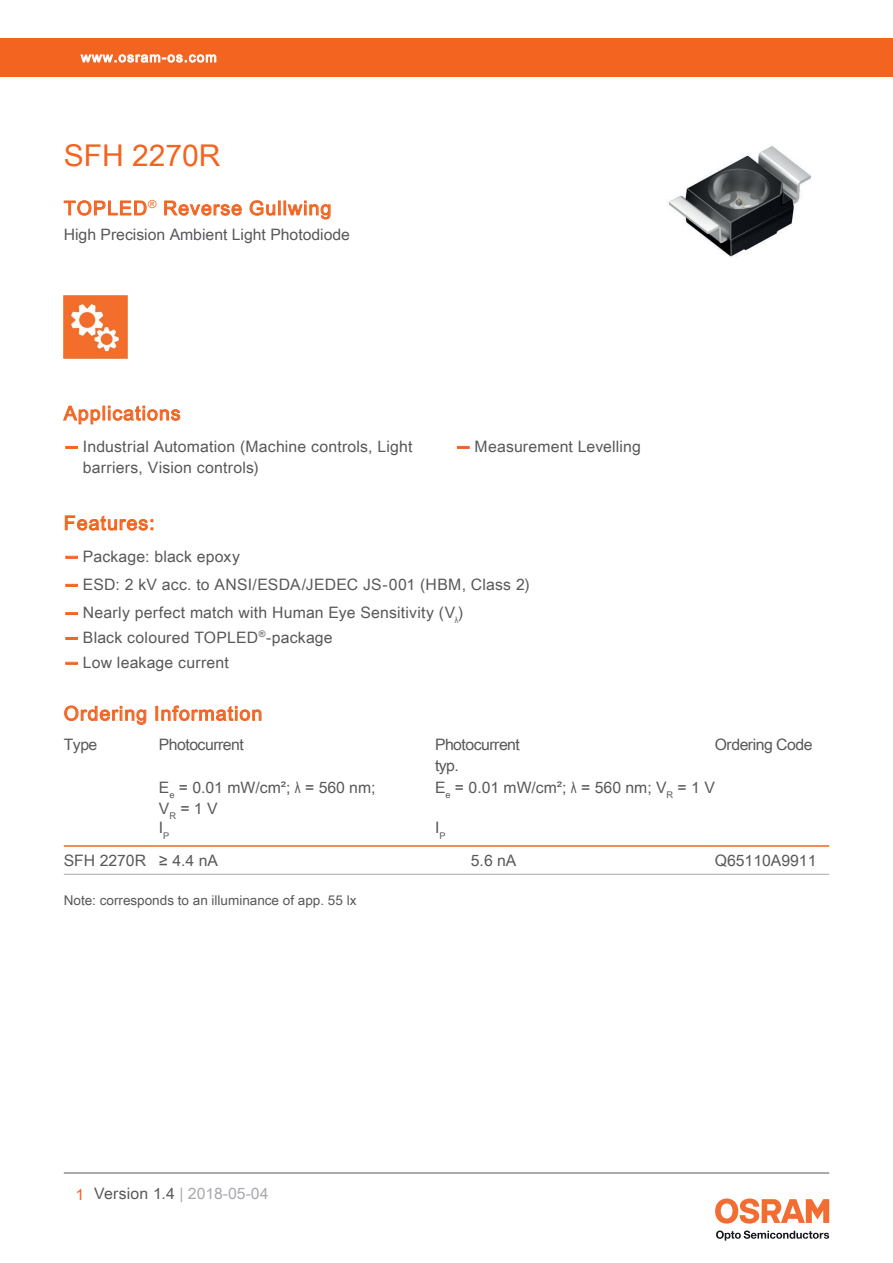
<style>
.page{position:relative;width:893px;height:1263px;background:#fff}
.page>*{position:absolute;margin:0;border:0;box-sizing:border-box;transform-origin:0 0}
.t1{font:30px "Arial Unicode MS";color:#f36421}
.t2{font:19.5px "Arial Unicode MS";letter-spacing:.055em;color:#f36421}
.t3{font:15.75px/21px "Arial Unicode MS";letter-spacing:.01em;color:#57585a}
.t4{font:15.75px "Arial Unicode MS";letter-spacing:-.03em;color:#57585a}
.t5{font:15.75px "Arial Unicode MS";color:#a8a9ad}
.t6{font:13.5px "Arial Unicode MS";color:#57585a}
.t7{font:13.5px "Arial Unicode MS";letter-spacing:.085em;color:#fff}
.s1{font-family:"Helvetica Neue LT Pro";font-weight:700;color:#f36421}
.s2{font-family:"Arial"}
.s3{color:#f36421}
.s4{color:#57585a}
</style>
<div class="page">
<hr style="left:64px;top:1173px;width:765px;height:1px;background:#57585a">
<svg style="left:716px;top:1230px;width:113px;height:10px"></svg>
<svg style="left:715px;top:1198px;width:114px;height:25px"></svg>
<div style="left:0;top:38px;width:893px;height:39px;background:#f36421"></div>
<svg style="left:80px;top:54px;width:137px;height:9px"></svg>
<img style="left:669px;top:146px;width:142px;height:111px">
<svg style="left:63px;top:200px;width:84px;height:16px"></svg>
<svg style="left:164px;top:200px;width:78px;height:16px"></svg>
<svg style="left:249px;top:200px;width:27px;height:16px"></svg>
<div style="left:278px;top:201px;width:3px;height:14px;border:1px solid #f36421"></div>
<svg style="left:284px;top:200px;width:47px;height:20px"></svg>
<img style="left:64px;top:295px;width:63px;height:64px">
<svg style="left:63px;top:405px;width:118px;height:20px"></svg>
<svg style="left:66px;top:446px;width:11px;height:2px"></svg>
<svg style="left:458px;top:446px;width:11px;height:2px"></svg>
<svg style="left:65px;top:515px;width:88px;height:16px"></svg>
<svg style="left:66px;top:556px;width:11px;height:2px"></svg>
<svg style="left:66px;top:584px;width:11px;height:2px"></svg>
<svg style="left:66px;top:637px;width:11px;height:2px"></svg>
<svg style="left:66px;top:662px;width:11px;height:2px"></svg>
<hr style="left:64px;top:845px;width:95px;height:2px;background:#f36421">
<hr style="left:159px;top:845px;width:276px;height:2px;background:#f36421">
<hr style="left:435px;top:845px;width:280px;height:2px;background:#f36421">
<hr style="left:715px;top:845px;width:114px;height:2px;background:#f36421">
<hr style="left:64px;top:874px;width:95px;height:1px;background:#a8a9ad">
<hr style="left:159px;top:874px;width:276px;height:1px;background:#a8a9ad">
<hr style="left:435px;top:874px;width:280px;height:1px;background:#a8a9ad">
<hr style="left:715px;top:874px;width:114px;height:1px;background:#a8a9ad">
<svg style="left:64px;top:705px;width:83px;height:20px"></svg>
<div style="left:155px;top:706px;width:3px;height:15px;border:1px solid #f36421"></div>
<svg style="left:161px;top:705px;width:101px;height:16px"></svg>
<p class="t7" style="left:81px;top:47px;width:137px">www.osram-os.com</p>
<h1 class="t1" style="left:64px;top:134px;width:158px">SFH 2270R</h1>
<p class="t2" style="left:64px;top:194px;width:269px">TOPLED<sup>®</sup> Reverse Gullwing</p>
<p class="t3" style="left:64px;top:224px;width:288px">High Precision Ambient Light Photodiode</p>
<p class="t2" style="left:64px;top:399px;width:118px">Applications</p>
<p class="t3" style="left:83px;top:435px;width:331px;text-indent:-19px"><span class="s1">—</span> Industrial Automation (Machine controls, Light barriers, Vision controls)</p>
<p class="t3" style="left:455px;top:435px;width:187px"><span class="s1">—</span> Measurement Levelling</p>
<p class="t2" style="left:64px;top:509px;width:92px">Features:</p>
<p class="t3" style="left:64px;top:545px;width:178px"><span class="s1">—</span> Package: black epoxy</p>
<p class="t3" style="left:64px;top:573px;width:468px"><span class="s1">—</span> ESD: 2 kV acc. to ANSI/ESDA/JEDEC JS-001 (HBM, Class 2)</p>
<p class="t3" style="left:64px;top:601px;width:401px"><span class="s1">—</span> Nearly perfect match with Human Eye Sensitivity (V<sub>λ</sub>)</p>
<p class="t3" style="left:64px;top:626px;width:270px"><span class="s1">—</span> Black coloured TOPLED<sup>®</sup>-package</p>
<p class="t3" style="left:64px;top:651px;width:166px"><span class="s1">—</span> Low leakage current</p>
<p class="t2" style="left:64px;top:699px;width:200px">Ordering Information</p>
<p class="t3" style="left:64px;top:733px;width:35px">Type</p>
<p class="t4" style="left:159px;top:733px;width:86px">Photocurrent</p>
<p class="t4" style="left:435px;top:733px;width:86px">Photocurrent</p>
<p class="t4" style="left:715px;top:733px;width:99px">Ordering Code</p>
<p class="t3" style="left:435px;top:755px;width:25px">typ.</p>
<p class="t3" style="left:159px;top:776px;width:218px">E<sub>e</sub> = 0.01 mW/cm²; <span class="s2">λ</span> = 560 nm;<br>V<sub>R</sub> =1V</p>
<p class="t3" style="left:435px;top:776px;width:281px">E<sub>e</sub> = 0.01 mW/cm²; <span class="s2">λ</span> = 560 nm; V<sub>R</sub> = 1 V</p>
<p class="t3" style="left:159px;top:817px;width:12px">I<sub>P</sub></p>
<p class="t3" style="left:435px;top:817px;width:12px">I<sub>P</sub></p>
<p class="t3" style="left:64px;top:849px;width:156px">SFH 2270R ≥ 4.4 nA</p>
<p class="t3" style="left:471px;top:849px;width:47px">5.6 nA</p>
<p class="t3" style="left:715px;top:849px;width:103px">Q65110A9911</p>
<p class="t6" style="left:64px;top:891px;width:294px">Note: corresponds to an illuminance of app. 55 lx</p>
<p class="t5" style="left:76px;top:1182px;width:194px"><span class="s3">1</span> <span class="s4">Version 1.4</span> | 2018-05-04</p>
</div>
